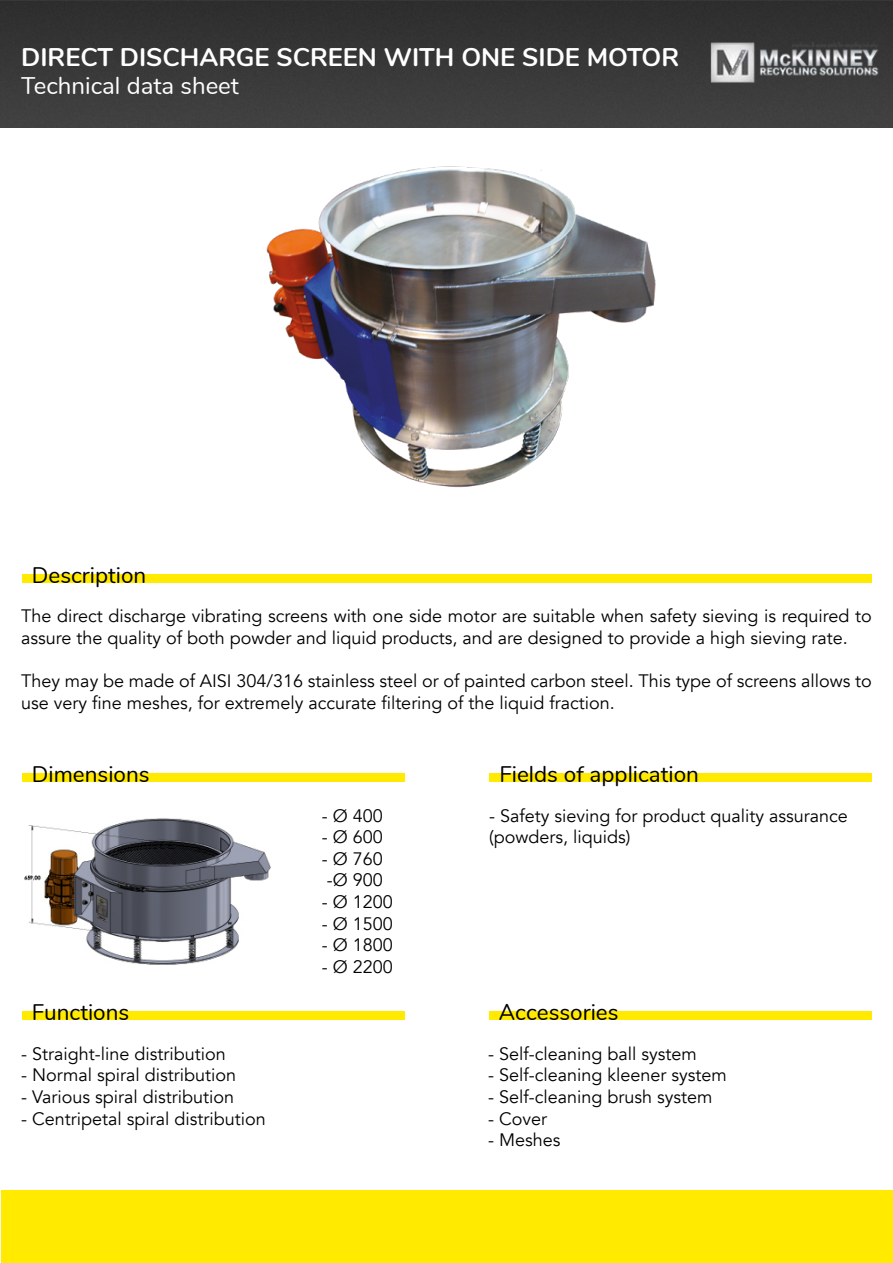
<style>
.page{position:relative;width:893px;height:1263px;background:#fff}
.page>*{position:absolute;margin:0;border:0;box-sizing:border-box;transform-origin:0 0}
.t1{font:700 25.5px "Nunito";color:#fff}
.t2{font:24px "Nunito";color:#fff}
.t3{font:22.5px "Nunito";color:#000}
.t4{font:18px/21.6px "Avenir";color:#000}
</style>
<div class="page">
<img style="left:0;top:0;width:893px;height:128px">
<div style="left:1px;top:1191px;width:892px;height:72px;background:#ffea00"></div>
<img style="left:266px;top:166px;width:390px;height:322px">
<div style="left:22px;top:574px;width:850px;height:8px;background:#ffea00"></div>
<div style="left:22px;top:773px;width:383px;height:9px;background:#ffea00"></div>
<div style="left:489px;top:773px;width:383px;height:9px;background:#ffea00"></div>
<div style="left:22px;top:1012px;width:383px;height:8px;background:#ffea00"></div>
<div style="left:489px;top:1012px;width:383px;height:8px;background:#ffea00"></div>
<img style="left:24px;top:818px;width:247px;height:147px">
<img style="left:708px;top:1px;width:173px;height:124px">
<h1 class="t1" style="left:21px;top:38px;width:659px">DIRECT DISCHARGE SCREEN WITH ONE SIDE MOTOR</h1>
<h2 class="t2" style="left:21px;top:68px;width:219px">Technical data sheet</h2>
<p class="t3" style="left:32px;top:558px;width:116px">Description</p>
<p class="t4" style="left:21px;top:606px;width:852px">The direct discharge vibrating screens with one side motor are suitable when safety sieving is required to assure the quality of both powder and liquid products, and are designed to provide a high sieving rate.</p>
<p class="t4" style="left:21px;top:670px;width:852px">They may be made of AISI 304/316 stainless steel or of painted carbon steel. This type of screens allows to use very fine meshes, for extremely accurate filtering of the liquid fraction.</p>
<p class="t3" style="left:32px;top:758px;width:119px">Dimensions</p>
<p class="t3" style="left:499px;top:758px;width:201px">Fields of application</p>
<p class="t4" style="left:322px;top:805px;width:63px">- Ø 400</p>
<p class="t4" style="left:322px;top:826px;width:63px">- Ø 600</p>
<p class="t4" style="left:322px;top:848px;width:63px">- Ø 760 -Ø 900</p>
<p class="t4" style="left:322px;top:891px;width:73px">- Ø 1200</p>
<p class="t4" style="left:322px;top:913px;width:73px">- Ø 1500</p>
<p class="t4" style="left:322px;top:934px;width:73px">- Ø 1800</p>
<p class="t4" style="left:322px;top:956px;width:73px">- Ø 2200</p>
<p class="t4" style="left:489px;top:805px;width:360px">- Safety sieving for product quality assurance (powders, liquids)</p>
<p class="t3" style="left:32px;top:996px;width:99px">Functions</p>
<p class="t3" style="left:499px;top:996px;width:121px">Accessories</p>
<p class="t4" style="left:21px;top:1043px;width:206px">- Straight-line distribution</p>
<p class="t4" style="left:21px;top:1065px;width:216px">- Normal spiral distribution</p>
<p class="t4" style="left:21px;top:1086px;width:214px">- Various spiral distribution</p>
<p class="t4" style="left:21px;top:1108px;width:246px">- Centripetal spiral distribution</p>
<p class="t4" style="left:488px;top:1043px;width:210px">- Self-cleaning ball system</p>
<p class="t4" style="left:488px;top:1065px;width:240px">- Self-cleaning kleener system</p>
<p class="t4" style="left:488px;top:1086px;width:226px">- Self-cleaning brush system</p>
<p class="t4" style="left:488px;top:1108px;width:61px">- Cover</p>
<p class="t4" style="left:488px;top:1129px;width:74px">- Meshes</p>
</div>
